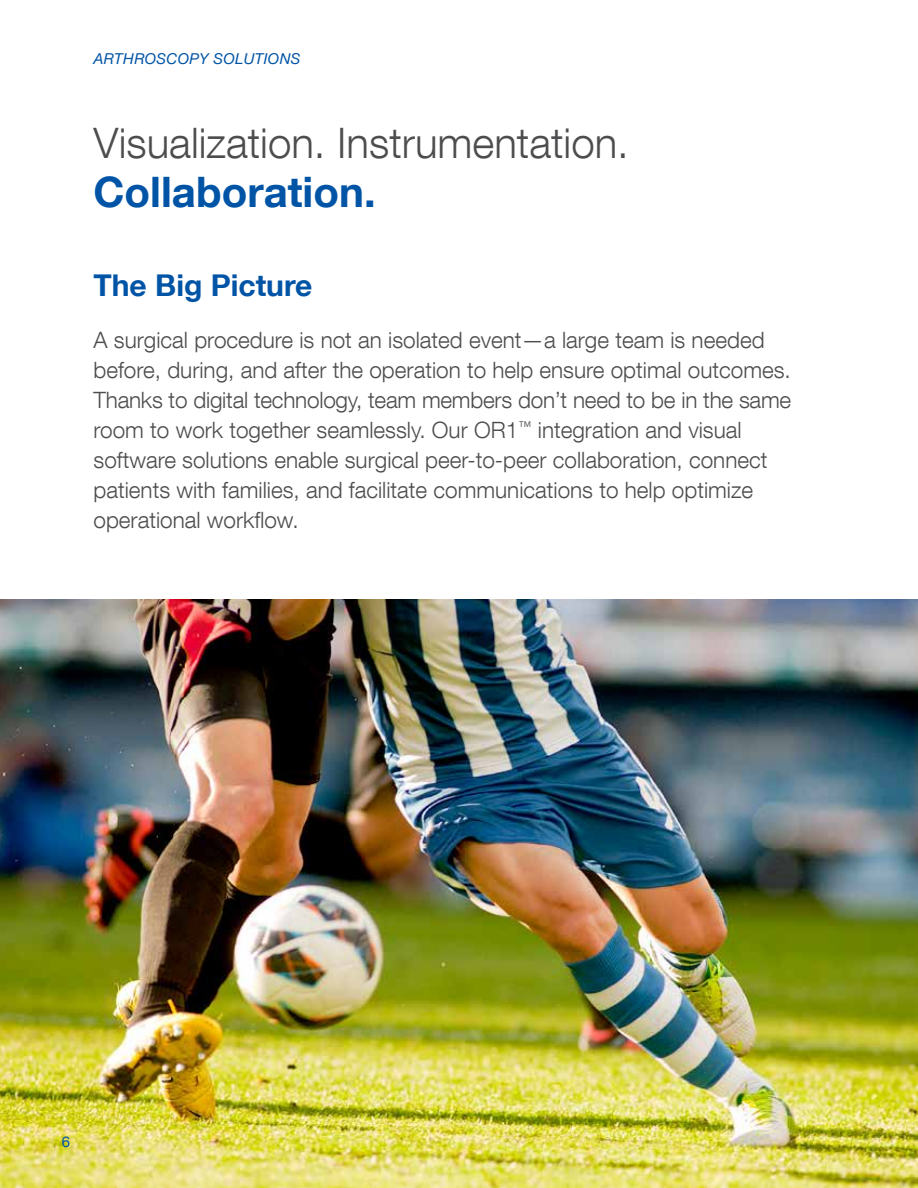
<style>
.page{position:relative;width:918px;height:1188px;background:#fff}
.page>*{position:absolute;margin:0;border:0;box-sizing:border-box;transform-origin:0 0}
.t1{font:300 42px "KS Helvetica Neue";color:#4d4d4f}
.t2{font:700 42px "KS Helvetica Neue";color:#0054a6}
.t3{font:700 30px "KS Helvetica Neue";color:#0054a6}
.t4{font:300 22.5px/30px "KS Helvetica Neue";color:#4d4d4f}
.t5{font:italic 15px "KS Helvetica Neue";letter-spacing:.02em;color:#0054a6}
.t6{font:15px "KS Helvetica Neue";color:#0054a6}
</style>
<div class="page">
<img style="left:0;top:600px;width:918px;height:588px">
<p class="t5" style="left:94px;top:50px;width:208px">ARTHROSCOPY SOLUTIONS</p>
<h1 class="t1" style="left:94px;top:117px;width:537px">Visualization. Instrumentation.</h1>
<h1 class="t2" style="left:94px;top:166px;width:284px">Collaboration.</h1>
<h2 class="t3" style="left:94px;top:267px;width:220px">The Big Picture</h2>
<p class="t4" style="left:94px;top:324px;width:699px">A surgical procedure is not an isolated event—a large team is needed before, during, and after the operation to help ensure optimal outcomes.<br>Thanks to digital technology, team members don’t need to be in the same room to work together seamlessly. Our OR1<sup>™</sup> integration and visual software solutions enable surgical peer-to-peer collaboration, connect patients with families, and facilitate communications to help optimize operational workflow.</p>
<p class="t6" style="left:62px;top:1132px;width:10px">6</p>
</div>
